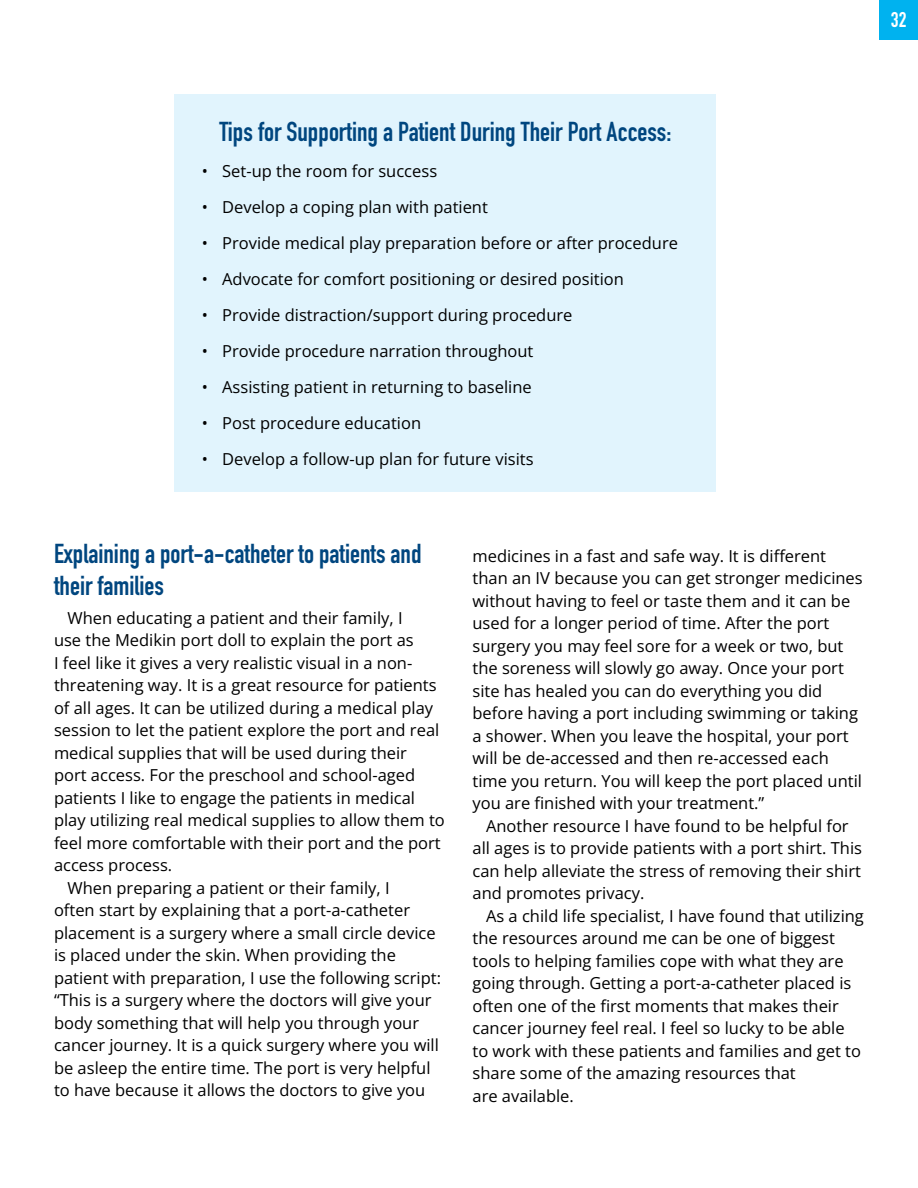
<style>
.page{position:relative;width:918px;height:1188px;background:#fff}
.page>*{position:absolute;margin:0;border:0;box-sizing:border-box;transform-origin:0 0}
.t1{font:700 27px/31.5px "DIN Condensed";color:#00467f}
.t2{font:700 21px "DIN Condensed";color:#fff}
.t3{font:16.5px/22.5px "Open Sans";color:#000}
</style>
<div class="page">
<div style="left:880px;top:0;width:38px;height:39px;background:#00b2ef"></div>
<div style="left:175px;top:94px;width:541px;height:398px;background:#e1f4fd"></div>
<p class="t2" style="left:891px;top:6px;width:17px">32</p>
<h1 class="t1" style="left:219px;top:115px;width:454px">Tips for Supporting a Patient During Their Port Access:</h1>
<p class="t3" style="left:202px;top:159px;width:237px">• Set-up the room for success</p>
<p class="t3" style="left:202px;top:195px;width:288px">• Develop a coping plan with patient</p>
<p class="t3" style="left:202px;top:231px;width:478px">• Provide medical play preparation before or after procedure</p>
<p class="t3" style="left:202px;top:267px;width:424px">• Advocate for comfort positioning or desired position</p>
<p class="t3" style="left:202px;top:303px;width:372px">• Provide distraction/support during procedure</p>
<p class="t3" style="left:202px;top:339px;width:333px">• Provide procedure narration throughout</p>
<p class="t3" style="left:202px;top:375px;width:331px">• Assisting patient in returning to baseline</p>
<p class="t3" style="left:202px;top:411px;width:221px">• Post procedure education</p>
<p class="t3" style="left:202px;top:447px;width:333px">• Develop a follow-up plan for future visits</p>
<h1 class="t1" style="left:54px;top:538px;width:369px">Explaining a port-a-catheter to patients and their families</h1>
<p class="t3" style="left:68px;top:606px;width:337px">When educating a patient and their family, I</p>
<p class="t3" style="left:54px;top:629px;width:361px">use the Medikin port doll to explain the port as</p>
<p class="t3" style="left:54px;top:651px;width:360px">I feel like it gives a very realistic visual in a non-</p>
<p class="t3" style="left:54px;top:674px;width:384px">threatening way. It is a great resource for patients</p>
<p class="t3" style="left:54px;top:696px;width:381px">of all ages. It can be utilized during a medical play</p>
<p class="t3" style="left:54px;top:719px;width:387px">session to let the patient explore the port and real</p>
<p class="t3" style="left:54px;top:741px;width:355px">medical supplies that will be used during their</p>
<p class="t3" style="left:54px;top:764px;width:363px">port access. For the preschool and school-aged</p>
<p class="t3" style="left:54px;top:786px;width:363px">patients I like to engage the patients in medical</p>
<p class="t3" style="left:54px;top:809px;width:392px">play utilizing real medical supplies to allow them to</p>
<p class="t3" style="left:54px;top:831px;width:388px">feel more comfortable with their port and the port</p>
<p class="t3" style="left:54px;top:854px;width:120px">access process.</p>
<p class="t3" style="left:68px;top:876px;width:324px">When preparing a patient or their family, I</p>
<p class="t3" style="left:54px;top:899px;width:358px">often start by explaining that a port-a-catheter</p>
<p class="t3" style="left:54px;top:921px;width:383px">placement is a surgery where a small circle device</p>
<p class="t3" style="left:54px;top:944px;width:343px">is placed under the skin. When providing the</p>
<p class="t3" style="left:54px;top:966px;width:389px">patient with preparation, I use the following script:</p>
<p class="t3" style="left:54px;top:989px;width:379px">“This is a surgery where the doctors will give your</p>
<p class="t3" style="left:54px;top:1011px;width:367px">body something that will help you through your</p>
<p class="t3" style="left:54px;top:1034px;width:386px">cancer journey. It is a quick surgery where you will</p>
<p class="t3" style="left:54px;top:1056px;width:378px">be asleep the entire time. The port is very helpful</p>
<p class="t3" style="left:54px;top:1079px;width:373px">to have because it allows the doctors to give you</p>
<p class="t3" style="left:473px;top:544px;width:392px">medicines in a fast and safe way. It is different than an IV because you can get stronger medicines without having to feel or taste them and it can be used for a longer period of time. After the port surgery you may feel sore for a week or two, but the soreness will slowly go away. Once your port site has healed you can do everything you did before having a port including swimming or taking a shower. When you leave the hospital, your port will be de-accessed and then re-accessed each time you return. You will keep the port placed until you are finished with your treatment.”</p>
<p class="t3" style="left:473px;top:814px;width:391px;text-indent:13px">Another resource I have found to be helpful for all ages is to provide patients with a port shirt. This can help alleviate the stress of removing their shirt and promotes privacy.</p>
<p class="t3" style="left:473px;top:904px;width:393px;text-indent:13px">As a child life specialist, I have found that utilizing the resources around me can be one of biggest tools to helping families cope with what they are going through. Getting a port-a-catheter placed is often one of the first moments that makes their cancer journey feel real. I feel so lucky to be able to work with these patients and families and get to share some of the amazing resources that<br>are available.</p>
</div>
